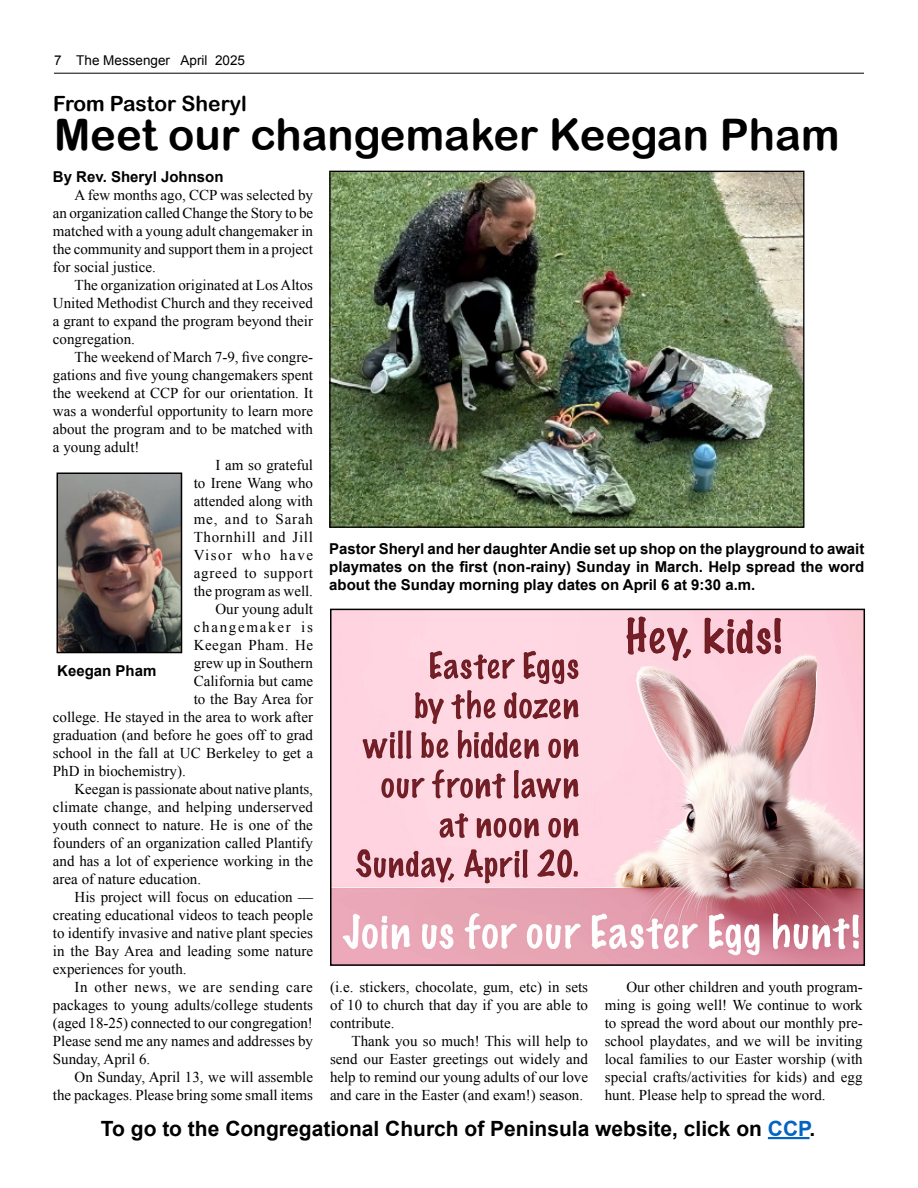
<style>
.page{position:relative;width:918px;height:1188px;background:#fff}
.page>*{position:absolute;margin:0;border:0;box-sizing:border-box;transform-origin:0 0}
.t1{font:43.5px "Arial Rounded MT Bold";color:#000}
.t2{font:700 21px "Arial";color:#000}
.t3{font:21px "Arial Rounded MT Bold";color:#000}
.t4{font:15px/18px "Times New Roman";color:#000;text-align:justify}
.t5{font:700 15px/18px "Arial";color:#000;text-align:justify}
.t6{font:15px "Times New Roman";letter-spacing:.045em;color:#000}
.t7{font:15px "Times New Roman";letter-spacing:.04em;color:#000}
.t8{font:15px "Times New Roman";letter-spacing:.055em;color:#000}
.t9{font:15px "Times New Roman";letter-spacing:.115em;color:#000}
.t10{font:15px "Times New Roman";letter-spacing:.03em;color:#000}
.t11{font:15px "Times New Roman";letter-spacing:.1em;color:#000}
.t12{font:13.5px "Arial";color:#000}
.s1{color:#0563c1}
</style>
<div class="page">
<hr style="left:768px;top:1137px;width:42px;height:2px;background:#0563c1">
<hr style="left:54px;top:73px;width:810px;height:1px;background:#000">
<img style="left:331px;top:173px;width:471px;height:353px">
<img style="left:60px;top:475px;width:119px;height:175px">
<div style="left:57px;top:472px;width:125px;height:181px;border:2px solid #000"></div>
<img style="left:333px;top:612px;width:529px;height:351px">
<div style="left:330px;top:609px;width:535px;height:357px;border:2px solid #000"></div>
<p class="t12" style="left:54px;top:51px;width:193px">7 The Messenger April 2025</p>
<h2 class="t3" style="left:53px;top:91px;width:195px">From Pastor Sheryl</h2>
<h1 class="t1" style="left:54px;top:109px;width:787px">Meet our changemaker Keegan Pham</h1>
<p class="t5" style="left:53px;top:168px;width:172px">By Rev. Sheryl Johnson</p>
<p class="t4" style="left:53px;top:185px;width:262px;text-indent:22px">A few months ago, CCP was selected by an organization called Change the Story to be matched with a young adult changemaker in the community and support them in a project for social justice.</p>
<p class="t4" style="left:53px;top:275px;width:262px;text-indent:22px">The organization originated at Los Altos United Methodist Church and they received a grant to expand the program beyond their congregation.</p>
<p class="t4" style="left:75px;top:347px;width:240px">The weekend of March 7-9, five congre-</p>
<p class="t4" style="left:53px;top:365px;width:262px">gations and five young changemakers spent</p>
<p class="t4" style="left:53px;top:383px;width:262px">the weekend at CCP for our orientation. It</p>
<p class="t4" style="left:53px;top:401px;width:262px">was a wonderful opportunity to learn more</p>
<p class="t4" style="left:53px;top:419px;width:262px">about the program and to be matched with</p>
<p class="t4" style="left:53px;top:437px;width:88px">a young adult!</p>
<p class="t4" style="left:215px;top:455px;width:99px">I am so grateful</p>
<p class="t4" style="left:194px;top:473px;width:121px">to Irene Wang who</p>
<p class="t4" style="left:194px;top:491px;width:121px">attended along with</p>
<p class="t8" style="left:194px;top:508px;width:121px">me, and to Sarah</p>
<p class="t6" style="left:194px;top:526px;width:121px">Thornhill and Jill</p>
<p class="t11" style="left:194px;top:544px;width:121px">Visor who have</p>
<p class="t6" style="left:194px;top:562px;width:121px">agreed to support</p>
<p class="t4" style="left:194px;top:581px;width:121px">the program as well.</p>
<p class="t4" style="left:215px;top:599px;width:99px">Our young adult</p>
<p class="t9" style="left:194px;top:616px;width:121px">changemaker is</p>
<p class="t10" style="left:194px;top:634px;width:121px">Keegan Pham. He</p>
<p class="t4" style="left:194px;top:653px;width:121px">grew up in Southern</p>
<p class="t4" style="left:194px;top:671px;width:121px">California but came</p>
<p class="t4" style="left:194px;top:689px;width:121px">to the Bay Area for</p>
<p class="t4" style="left:53px;top:707px;width:262px">college. He stayed in the area to work after</p>
<p class="t4" style="left:53px;top:725px;width:262px">graduation (and before he goes off to grad</p>
<p class="t4" style="left:53px;top:743px;width:262px">school in the fall at UC Berkeley to get a</p>
<p class="t4" style="left:53px;top:761px;width:134px">PhD in biochemistry).</p>
<p class="t4" style="left:75px;top:779px;width:240px">Keegan is passionate about native plants,</p>
<p class="t4" style="left:53px;top:797px;width:262px">climate change, and helping underserved</p>
<p class="t4" style="left:53px;top:815px;width:261px">youth connect to nature. He is one of the</p>
<p class="t4" style="left:53px;top:833px;width:262px">founders of an organization called Plantify</p>
<p class="t4" style="left:53px;top:851px;width:262px">and has a lot of experience working in the</p>
<p class="t4" style="left:53px;top:869px;width:150px">area of nature education.</p>
<p class="t4" style="left:75px;top:887px;width:240px">His project will focus on education —</p>
<p class="t4" style="left:53px;top:905px;width:262px">creating educational videos to teach people</p>
<p class="t4" style="left:53px;top:923px;width:262px">to identify invasive and native plant species</p>
<p class="t4" style="left:53px;top:941px;width:262px">in the Bay Area and leading some nature</p>
<p class="t4" style="left:53px;top:959px;width:135px">experiences for youth.</p>
<p class="t7" style="left:75px;top:976px;width:240px">In other news, we are sending care</p>
<p class="t4" style="left:53px;top:995px;width:262px">packages to young adults/college students</p>
<p class="t4" style="left:53px;top:1013px;width:262px">(aged 18-25) connected to our congregation!</p>
<p class="t4" style="left:53px;top:1031px;width:262px">Please send me any names and addresses by</p>
<p class="t4" style="left:53px;top:1049px;width:99px">Sunday, April 6.</p>
<p class="t4" style="left:75px;top:1067px;width:240px">On Sunday, April 13, we will assemble</p>
<p class="t4" style="left:53px;top:1085px;width:261px">the packages. Please bring some small items</p>
<p class="t5" style="left:57px;top:663px;width:101px">Keegan Pham</p>
<p class="t5" style="left:329px;top:540px;width:537px">Pastor Sheryl and her daughter Andie set up shop on the playground to await playmates on the first (non-rainy) Sunday in March. Help spread the word about the Sunday morning play dates on April 6 at 9:30 a.m.</p>
<p class="t4" style="left:330px;top:978px;width:260px">(i.e. stickers, chocolate, gum, etc) in sets of 10 to church that day if you are able to contribute.</p>
<p class="t4" style="left:330px;top:1032px;width:260px;text-indent:22px">Thank you so much! This will help to send our Easter greetings out widely and help to remind our young adults of our love and care in the Easter (and exam!) season.</p>
<p class="t4" style="left:605px;top:978px;width:260px;text-indent:22px">Our other children and youth program&shy;ming is going well! We continue to work to spread the word about our monthly pre&shy;school playdates, and we will be inviting local families to our Easter worship (with special crafts/activities for kids) and egg hunt. Please help to spread the word.</p>
<h2 class="t2" style="left:101px;top:1115px;width:716px">To go to the Congregational Church of Peninsula website, click on <span class="s1">CCP</span>.</h2>
</div>
